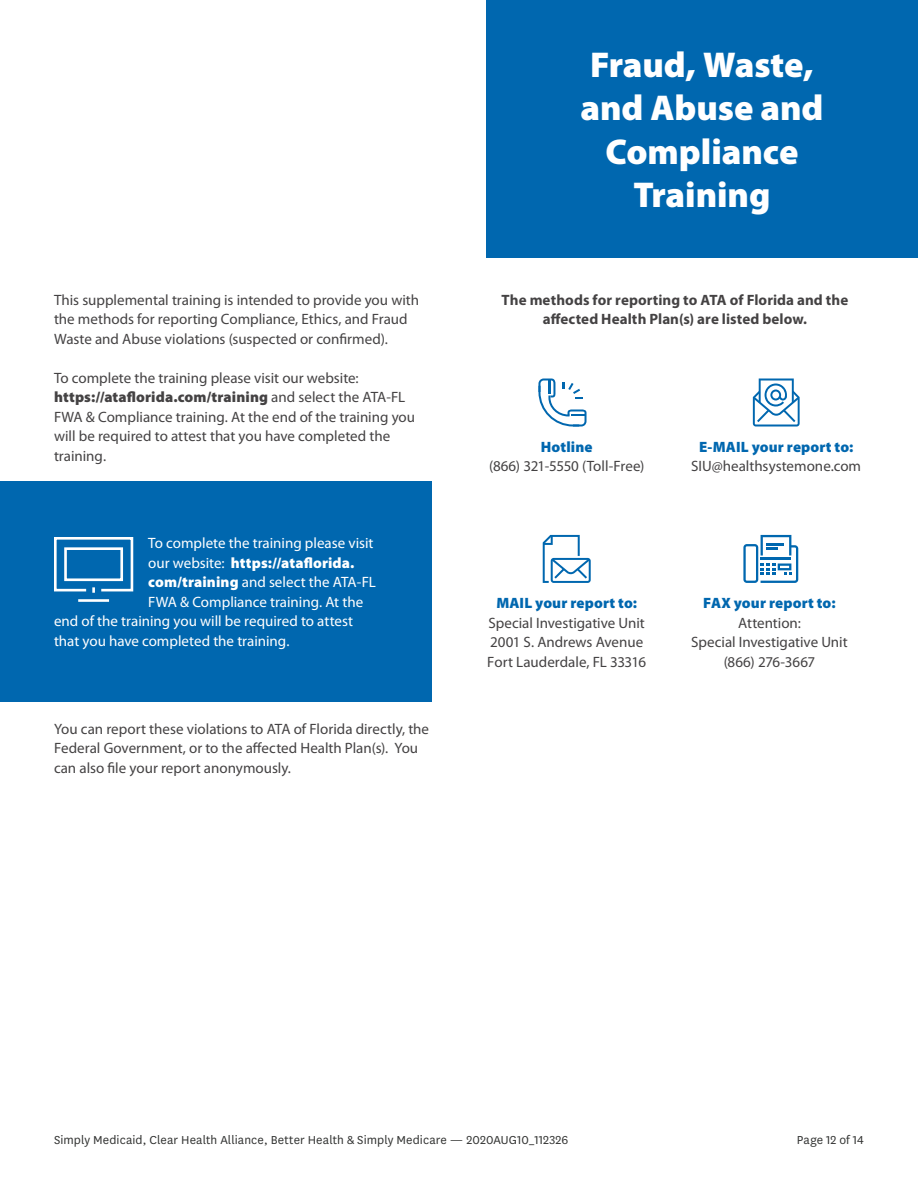
<style>
.page{position:relative;width:918px;height:1188px;background:#fff}
.page>*{position:absolute;margin:0;border:0;box-sizing:border-box;transform-origin:0 0}
.t1{font:900 36px/43.2px "Myriad Pro";letter-spacing:-.005em;color:#fff;text-align:center}
.t2{font:15px/19.5px "Myriad Pro";color:#444243}
.t3{font:15px "Myriad Pro";color:#fff}
.t4{font:700 15px/19.5px "Myriad Pro";letter-spacing:.005em;color:#444243;text-align:center}
.t5{font:900 15px "Myriad Pro";letter-spacing:.01em;color:#0067af}
.t6{font:900 15px "Myriad Pro";letter-spacing:.01em;color:#fff}
.t7{font:13.5px "National";letter-spacing:.005em;color:#323332}
.s1{font-weight:900}
.s2{font-weight:400}
</style>
<div class="page">
<div style="left:486px;top:0;width:432px;height:257px;background:#0067af"></div>
<div style="left:0;top:481px;width:432px;height:220px;background:#0067af"></div>
<svg style="left:54px;top:537px;width:80px;height:65px"></svg>
<svg style="left:543px;top:535px;width:48px;height:48px"></svg>
<svg style="left:743px;top:535px;width:55px;height:48px"></svg>
<svg style="left:753px;top:379px;width:47px;height:48px"></svg>
<svg style="left:538px;top:379px;width:49px;height:48px"></svg>
<p class="t2" style="left:54px;top:290px;width:367px">This supplemental training is intended to provide you with the methods for reporting Compliance, Ethics, and Fraud<br>Waste and Abuse violations (suspected or confirmed).</p>
<p class="t2" style="left:54px;top:368px;width:306px">To complete the training please visit our website:</p>
<p class="t2" style="left:54px;top:387px;width:363px"><span class="s1">https://ataflorida.com/training</span> and select the ATA-FL FWA &amp; Compliance training. At the end of the training you will be required to attest that you have completed the training.</p>
<p class="t3" style="left:148px;top:534px;width:227px">To complete the training please visit</p>
<p class="t6" style="left:148px;top:554px;width:208px"><span class="s2">our website:</span> https://ataflorida.</p>
<p class="t3" style="left:148px;top:573px;width:229px"><span class="s1">com/training</span> and select the ATA-FL</p>
<p class="t3" style="left:148px;top:592px;width:217px">FWA &amp; Compliance training. At the</p>
<p class="t3" style="left:54px;top:612px;width:301px">end of the training you will be required to attest</p>
<p class="t3" style="left:54px;top:631px;width:237px">that you have completed the training.</p>
<p class="t2" style="left:54px;top:719px;width:377px">You can report these violations to ATA of Florida directly, the<br>Federal Government, or to the affected Health Plan(s). You can also file your report anonymously.</p>
<p class="t1" style="left:580px;top:44px;width:245px">Fraud, Waste, and Abuse and<br>Compliance<br>Training</p>
<p class="t4" style="left:502px;top:289px;width:348px">The methods for reporting to ATA of Florida and the affected Health Plan(s) are listed below.</p>
<p class="t5" style="left:541px;top:438px;width:53px">Hotline</p>
<p class="t2" style="left:489px;top:456px;width:157px">(866) 321-5550 (Toll-Free)</p>
<p class="t5" style="left:699px;top:438px;width:156px">E-MAIL your report to:</p>
<p class="t2" style="left:691px;top:456px;width:171px">SIU@healthsystemone.com</p>
<p class="t5" style="left:496px;top:595px;width:142px">MAIL your report to:</p>
<p class="t2" style="left:488px;top:613px;width:158px">Special Investigative Unit</p>
<p class="t2" style="left:490px;top:632px;width:154px">2001 S. Andrews Avenue</p>
<p class="t2" style="left:487px;top:652px;width:160px">Fort Lauderdale, FL 33316</p>
<p class="t5" style="left:703px;top:595px;width:134px">FAX your report to:</p>
<p class="t2" style="left:691px;top:613px;width:158px;text-align:center">Attention:<br>Special Investigative Unit</p>
<p class="t2" style="left:724px;top:652px;width:93px">(866) 276-3667</p>
<p class="t7" style="left:54px;top:1131px;width:516px">Simply Medicaid, Clear Health Alliance, Better Health &amp; Simply Medicare — 2020AUG10_112326</p>
<p class="t7" style="left:797px;top:1131px;width:69px">Page 12 of 14</p>
</div>
